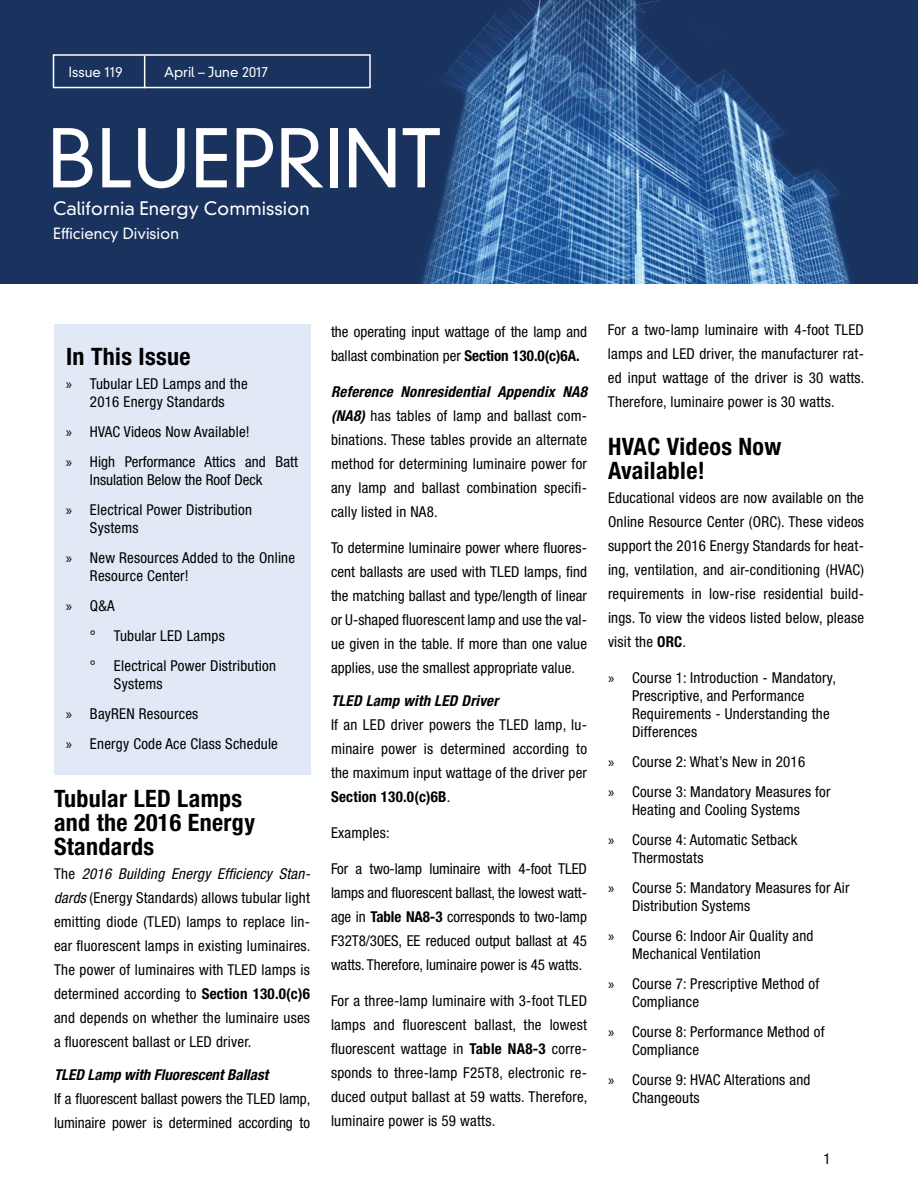
<style>
.page{position:relative;width:918px;height:1188px;background:#fff}
.page>*{position:absolute;margin:0;border:0;box-sizing:border-box;transform-origin:0 0}
.t1{font:300 78px "DIN Neuzeit Grotesk Std";color:#fff}
.t2{font:700 condensed 24px/24px "Helvetica Neue LT Std";letter-spacing:.015em;color:#000}
.t3{font:300 18px "DIN Neuzeit Grotesk Std";color:#fff}
.t4{font:condensed 15px/24px "Helvetica Neue LT Std";letter-spacing:.015em;color:#000}
.t5{font:italic 700 condensed 15px "Helvetica Neue LT Std";color:#000}
.t6{font:300 15px "DIN Neuzeit Grotesk Std";color:#fff}
.t7{font:300 13.5px "DIN Neuzeit Grotesk Std";color:#fff}
.s1{font-family:"Myriad Pro";font-stretch:normal}
.s2{font-style:italic}
.s3{font-weight:700}
.s4{font-weight:700;font-style:italic}
</style>
<div class="page">
<img style="left:0;top:0;width:918px;height:283px">
<div style="left:53px;top:54px;width:318px;height:34px;border:2px solid #fff"></div>
<hr style="left:144px;top:56px;width:1px;height:32px;background:#fff">
<div style="left:54px;top:324px;width:256px;height:450px;background:#e1e8f6"></div>
<p class="t7" style="left:69px;top:64px;width:55px">Issue 119</p>
<p class="t7" style="left:164px;top:64px;width:106px">April – June 2017</p>
<h1 class="t1" style="left:47px;top:112px;width:396px">BLUEPRINT</h1>
<p class="t3" style="left:53px;top:197px;width:258px">California Energy Commission</p>
<p class="t6" style="left:53px;top:224px;width:127px">Efficiency Division</p>
<h1 class="t2" style="left:66px;top:344px;width:126px">In This Issue</h1>
<p class="t4" style="left:66px;top:375px;width:183px;line-height:18px;text-align:center"><span class="s1">»</span> Tubular LED Lamps and the<br>2016 Energy Standards</p>
<p class="t4" style="left:66px;top:417px;width:234px;line-height:30px"><span class="s1">»</span> HVAC Videos Now Available!<br><span class="s1">»</span> High Performance Attics and Batt</p>
<p class="t4" style="left:66px;top:465px;width:198px;line-height:30px;text-indent:24px">Insulation Below the Roof Deck <span class="s1">»</span> Electrical Power Distribution</p>
<p class="t4" style="left:66px;top:513px;width:231px;line-height:30px;text-indent:24px">Systems<br><span class="s1">»</span> New Resources Added to the Online</p>
<p class="t4" style="left:90px;top:564px;width:100px">Resource Center!</p>
<p class="t4" style="left:66px;top:594px;width:50px"><span class="s1">»</span> Q&amp;A</p>
<p class="t4" style="left:90px;top:624px;width:136px">° Tubular LED Lamps</p>
<p class="t4" style="left:90px;top:654px;width:187px">° Electrical Power Distribution</p>
<p class="t4" style="left:66px;top:669px;width:213px;line-height:30px;text-indent:48px">Systems<br><span class="s1">»</span> BayREN Resources<br><span class="s1">»</span> Energy Code Ace Class Schedule</p>
<h2 class="t2" style="left:54px;top:786px;width:203px">Tubular LED Lamps and the 2016 Energy<br>Standards</h2>
<p class="t4" style="left:54px;top:861px;width:258px;text-align:justify">The <span class="s2">2016 Building Energy Effciency Stan&shy;dards</span> (Energy Standards) allows tubular light emitting diode (TLED) lamps to replace lin&shy;ear fuorescent lamps in existing luminaires.<br>The power of luminaires with TLED lamps is determined according to <span class="s3">Section 130.0(c)6 </span>and depends on whether the luminaire uses a fuorescent ballast or LED driver.</p>
<p class="t5" style="left:54px;top:1065px;width:216px">TLED Lamp with Fluorescent Ballast</p>
<p class="t4" style="left:54px;top:1086px;width:258px">If a fuorescent ballast powers the TLED lamp, luminaire power is determined according to</p>
<p class="t4" style="left:331px;top:320px;width:258px">the operating input wattage of the lamp and ballast combination per <span class="s3">Section 130.0(c)6A.</span></p>
<p class="t4" style="left:331px;top:380px;width:258px;text-align:justify"><span class="s4">Reference Nonresidential Appendix NA8 (NA8)</span> has tables of lamp and ballast com&shy;binations. These tables provide an alternate method for determining luminaire power for any lamp and ballast combination specif&shy;cally listed in NA8.</p>
<p class="t4" style="left:331px;top:536px;width:258px;text-align:justify">To determine luminaire power where fuores&shy;cent ballasts are used with TLED lamps, fnd the matching ballast and type/length of linear or U-shaped fuorescent lamp and use the val&shy;ue given in the table. If more than one value applies, use the smallest appropriate value.</p>
<p class="t5" style="left:331px;top:692px;width:169px">TLED Lamp with LED Driver</p>
<p class="t4" style="left:331px;top:713px;width:258px;text-align:justify">If an LED driver powers the TLED lamp, lu&shy;minaire power is determined according to the maximum input wattage of the driver per <span class="s3">Section 130.0(c)6B</span>.</p>
<p class="t4" style="left:331px;top:821px;width:60px">Examples:</p>
<p class="t4" style="left:331px;top:857px;width:258px;text-align:justify">For a two-lamp luminaire with 4‐foot TLED lamps and fuorescent ballast, the lowest watt&shy;age in <span class="s3">Table NA8‐3</span> corresponds to two-lamp F32T8/30ES, EE reduced output ballast at 45 watts. Therefore, luminaire power is 45 watts.</p>
<p class="t4" style="left:331px;top:989px;width:258px;text-align:justify">For a three-lamp luminaire with 3‐foot TLED lamps and fuorescent ballast, the lowest fuorescent wattage in <span class="s3">Table NA8‐3</span> corre&shy;sponds to three-lamp F25T8, electronic re&shy;duced output ballast at 59 watts. Therefore, luminaire power is 59 watts.</p>
<p class="t4" style="left:608px;top:317px;width:258px;text-align:justify">For a two-lamp luminaire with 4-foot TLED lamps and LED driver, the manufacturer rat&shy;ed input wattage of the driver is 30 watts.<br>Therefore, luminaire power is 30 watts.</p>
<h2 class="t2" style="left:608px;top:434px;width:175px">HVAC Videos Now<br>Available!</h2>
<p class="t4" style="left:608px;top:485px;width:258px;text-align:justify">Educational videos are now available on the Online Resource Center (ORC). These videos support the 2016 Energy Standards for heat&shy;ing, ventilation, and air-conditioning (HVAC) requirements in low-rise residential build&shy;ings. To view the videos listed below, please visit the <span class="s3">ORC</span>.</p>
<p class="t4" style="left:632px;top:668px;width:206px;line-height:18px;text-indent:-24px"><span class="s1">»</span> Course 1: Introduction - Mandatory,<br>Prescriptive, and Performance<br>Requirements - Understanding the<br>Differences</p>
<p class="t4" style="left:608px;top:746px;width:224px;line-height:30px"><span class="s1">»</span> Course 2: What’s New in 2016<br><span class="s1">»</span> Course 3: Mandatory Measures for</p>
<p class="t4" style="left:608px;top:794px;width:193px;line-height:30px;text-align:right">Heating and Cooling Systems<br><span class="s1">»</span> Course 4: Automatic Setback</p>
<p class="t4" style="left:608px;top:842px;width:243px;line-height:30px;text-indent:24px">Thermostats<br><span class="s1">»</span> Course 5: Mandatory Measures for Air</p>
<p class="t4" style="left:608px;top:890px;width:207px;line-height:30px;text-indent:24px">Distribution Systems<br><span class="s1">»</span> Course 6: Indoor Air Quality and</p>
<p class="t4" style="left:608px;top:938px;width:213px;line-height:30px;text-indent:24px">Mechanical Ventilation<br><span class="s1">»</span> Course 7: Prescriptive Method of</p>
<p class="t4" style="left:608px;top:986px;width:218px;line-height:30px;text-indent:24px">Compliance<br><span class="s1">»</span> Course 8: Performance Method of</p>
<p class="t4" style="left:608px;top:1034px;width:204px;line-height:30px;text-indent:24px">Compliance<br><span class="s1">»</span> Course 9: HVAC Alterations and</p>
<p class="t4" style="left:632px;top:1085px;width:69px">Changeouts</p>
<p class="t4" style="left:823px;top:1147px;width:9px">1</p>
</div>
